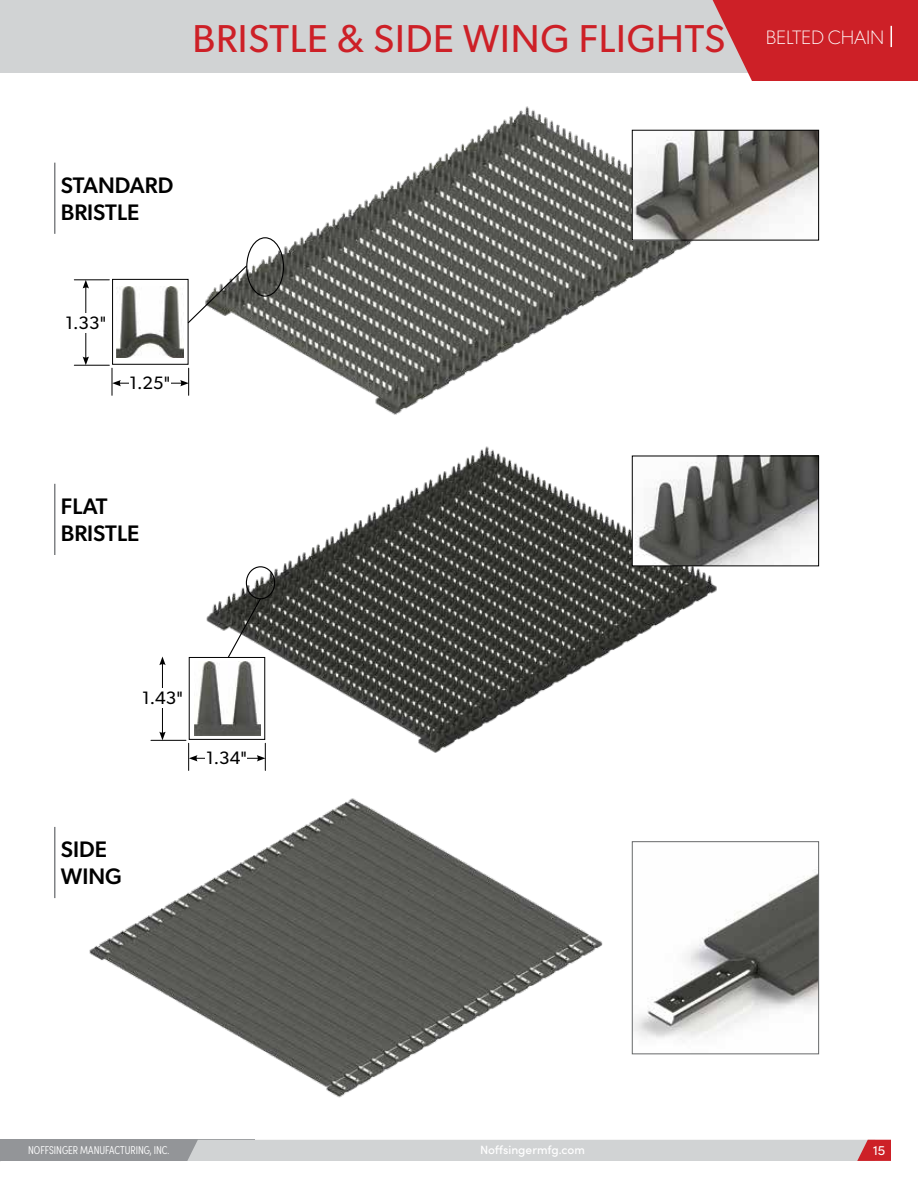
<style>
.page{position:relative;width:918px;height:1188px;background:#fff}
.page>*{position:absolute;margin:0;border:0;box-sizing:border-box;transform-origin:0 0}
.t1{font:39px "Gibson";letter-spacing:.02em;color:#cd2027}
.t2{font:500 22.5px/27px "Gibson";color:#000}
.t3{font:18px "Gibson";color:#000}
.t4{font:13.5px "Sofia Pro";color:#fff}
.t5{font:500 12px "Sofia Pro";color:#fff}
.t6{font:300 11.4px "Sofia Pro Condensed";color:#fff}
.s1{font-family:"Sofia Pro"}
</style>
<div class="page">
<div style="left:0;top:0;width:918px;height:73px;background:#d1d3d4"></div>
<svg style="left:712px;top:0;width:206px;height:81px"></svg>
<div style="left:0;top:1140px;width:255px;height:21px;background:#939598"></div>
<div style="left:187px;top:1140px;width:704px;height:21px;background:#d1d3d4"></div>
<img style="left:246px;top:106px;width:477px;height:309px">
<img style="left:206px;top:446px;width:514px;height:307px">
<img style="left:54px;top:798px;width:549px;height:300px">
<hr style="left:54px;top:163px;width:2px;height:71px;background:#808285">
<hr style="left:54px;top:484px;width:2px;height:71px;background:#808285">
<hr style="left:54px;top:827px;width:2px;height:71px;background:#808285">
<img style="left:634px;top:458px;width:183px;height:106px">
<div style="left:632px;top:456px;width:187px;height:110px;border:1px solid #000"></div>
<img style="left:634px;top:132px;width:183px;height:106px">
<div style="left:632px;top:130px;width:187px;height:110px;border:1px solid #000"></div>
<div style="left:189px;top:657px;width:76px;height:83px;border:1px solid #000"></div>
<div style="left:112px;top:279px;width:76px;height:86px;border:1px solid #000"></div>
<hr style="left:151px;top:740px;width:35px;height:1px;background:#000">
<hr style="left:74px;top:365px;width:35px;height:1px;background:#000">
<hr style="left:74px;top:280px;width:35px;height:1px;background:#000">
<hr style="left:162px;top:663px;width:1px;height:71px;background:#000">
<svg style="left:159px;top:657px;width:7px;height:8px"></svg>
<svg style="left:159px;top:732px;width:7px;height:8px"></svg>
<hr style="left:86px;top:286px;width:1px;height:73px;background:#000">
<svg style="left:83px;top:280px;width:6px;height:9px"></svg>
<svg style="left:83px;top:357px;width:6px;height:8px"></svg>
<hr style="left:195px;top:758px;width:64px;height:1px;background:#000">
<svg style="left:257px;top:743px;width:9px;height:27px"></svg>
<svg style="left:188px;top:743px;width:10px;height:27px"></svg>
<hr style="left:118px;top:383px;width:65px;height:1px;background:#000">
<svg style="left:180px;top:368px;width:9px;height:27px"></svg>
<svg style="left:112px;top:368px;width:9px;height:27px"></svg>
<div style="left:157px;top:689px;width:11px;height:19px;background:#fff"></div>
<div style="left:80px;top:313px;width:11px;height:20px;background:#fff"></div>
<div style="left:206px;top:748px;width:41px;height:20px;background:#fff"></div>
<div style="left:129px;top:373px;width:42px;height:20px;background:#fff"></div>
<div style="left:246px;top:566px;width:29px;height:33px;border:1px solid #000;border-radius:50%"></div>
<div style="left:246px;top:237px;width:38px;height:60px;border:1px solid #000;border-radius:50%"></div>
<svg style="left:227px;top:597px;width:35px;height:62px"></svg>
<svg style="left:186px;top:264px;width:62px;height:61px"></svg>
<img style="left:634px;top:874px;width:183px;height:166px">
<div style="left:632px;top:841px;width:187px;height:213px;border:1px solid #67696a"></div>
<img style="left:195px;top:661px;width:66px;height:74px">
<img style="left:116px;top:286px;width:67px;height:71px">
<p class="t1" style="left:193px;top:15px;width:693px">BRISTLE &amp; SIDE WING FLIGHTS <sup>BELTED</sup> <sup>CHAIN</sup></p>
<p class="t2" style="left:61px;top:171px;width:114px">STANDARD<br>BRISTLE</p>
<p class="t3" style="left:65px;top:312px;width:42px">1.33<span class="s1">"</span></p>
<p class="t3" style="left:129px;top:372px;width:42px">1.25<span class="s1">"</span></p>
<p class="t2" style="left:61px;top:492px;width:80px">FLAT<br>BRISTLE</p>
<p class="t3" style="left:142px;top:687px;width:42px">1.43<span class="s1">"</span></p>
<p class="t3" style="left:206px;top:747px;width:42px">1.34<span class="s1">"</span></p>
<p class="t2" style="left:61px;top:835px;width:63px">SIDE<br>WING</p>
<p class="t6" style="left:28px;top:1142px;width:143px">NOFFSINGER MANUFACTURING, INC.</p>
<p class="t5" style="left:480px;top:1141px;width:106px">Noffsingermfg.com</p>
<p class="t4" style="left:873px;top:1141px;width:14px">15</p>
</div>
